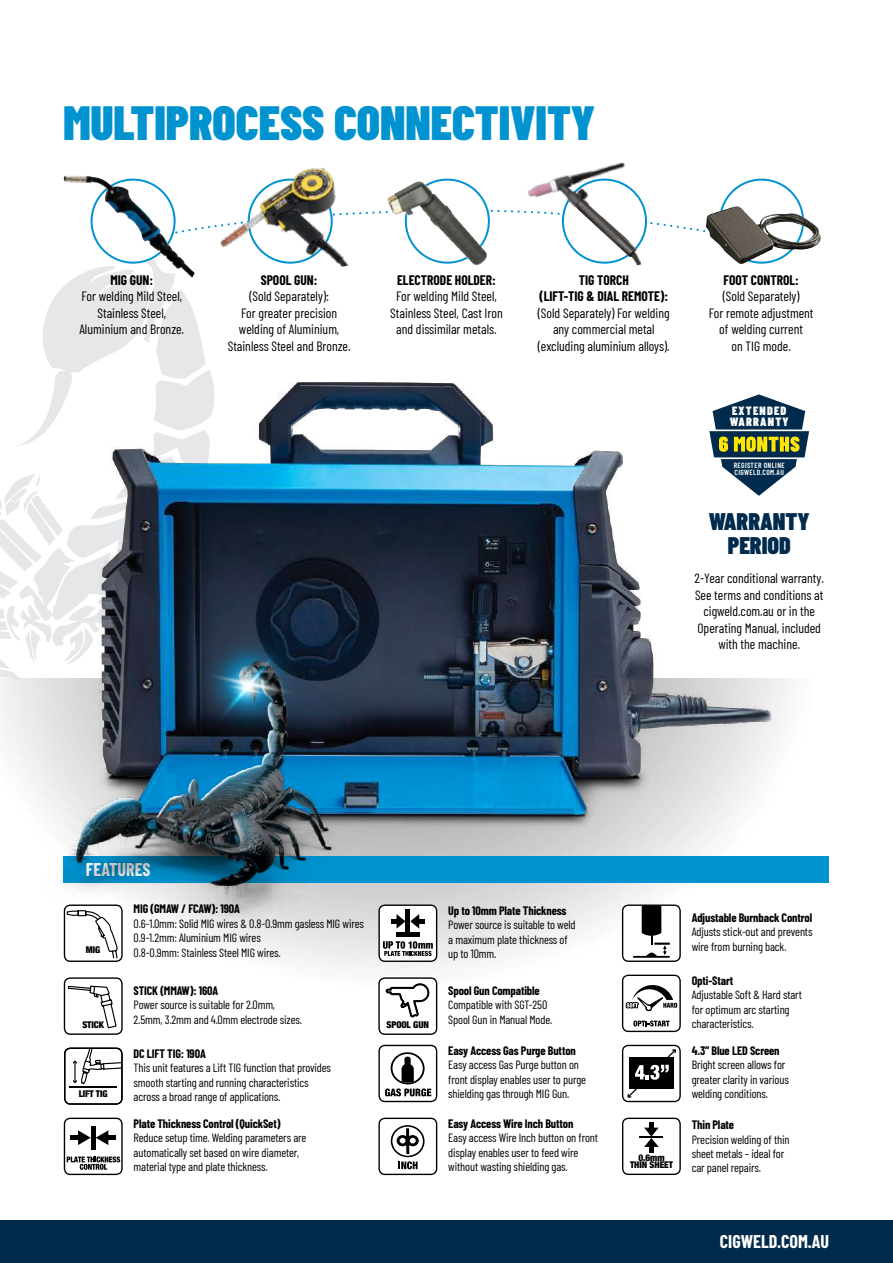
<style>
.page{position:relative;width:893px;height:1263px;background:#fff}
.page>*{position:absolute;margin:0;border:0;box-sizing:border-box;transform-origin:0 0}
.t1{font:900 48px "Barlow Condensed";color:#0093d0}
.t2{font:900 24px/24px "Barlow Condensed";color:#002b4c;text-align:center}
.t3{font:700 18px "Barlow Condensed";color:#fff}
.t4{font:13.5px/16.5px "Barlow Condensed";color:#000;text-align:center}
.t5{font:700 13.5px/16.5px "Barlow Condensed";color:#000;text-align:center}
.t6{font:12px/14.4px "Barlow Condensed";letter-spacing:-.01em;color:#000}
.t7{font:700 12px "Barlow Condensed";letter-spacing:-.01em;color:#000}
.t8{font:900 12px/10.9px "Barlow Condensed";letter-spacing:.1em;color:#fff}
.t9{font:900 condensed 9.3px/7.6px "Helvetica Neue";letter-spacing:-.01em;color:#000;text-align:center}
.t10{font:600 7.5px/7.5px "Barlow Condensed";letter-spacing:.05em;color:#fff}
</style>
<div class="page">
<div style="left:0;top:1220px;width:893px;height:43px;background:#002b4c"></div>
<svg style="left:0;top:440px;width:29px;height:238px"></svg>
<img style="left:29px;top:197px;width:773px;height:774px">
<div style="left:64px;top:856px;width:765px;height:27px;background:#0093d0"></div>
<svg style="left:709px;top:394px;width:100px;height:102px"></svg>
<div style="left:720px;top:180px;width:83px;height:83px;background:#fff;border-radius:50%"></div>
<svg style="left:378px;top:959px;width:59px;height:3px"></svg>
<svg style="left:64px;top:977px;width:59px;height:58px"></svg>
<svg style="left:64px;top:959px;width:59px;height:3px"></svg>
<svg style="left:64px;top:1118px;width:59px;height:57px"></svg>
<div style="left:70px;top:1135px;width:12px;height:5px;background:#000"></div>
<div style="left:104px;top:1135px;width:12px;height:5px;background:#000"></div>
<svg style="left:378px;top:1118px;width:59px;height:57px"></svg>
<svg style="left:378px;top:1045px;width:59px;height:57px"></svg>
<svg style="left:622px;top:904px;width:59px;height:58px"></svg>
<svg style="left:622px;top:975px;width:59px;height:57px"></svg>
<svg style="left:622px;top:1045px;width:59px;height:57px"></svg>
<svg style="left:378px;top:977px;width:59px;height:58px"></svg>
<svg style="left:64px;top:1047px;width:59px;height:58px"></svg>
<svg style="left:622px;top:1118px;width:59px;height:57px"></svg>
<div style="left:649px;top:1144px;width:5px;height:8px;background:#000"></div>
<img style="left:706px;top:206px;width:115px;height:58px">
<img style="left:64px;top:175px;width:131px;height:103px">
<img style="left:14px;top:541px;width:430px;height:418px">
<img style="left:193px;top:629px;width:113px;height:114px">
<img style="left:514px;top:162px;width:137px;height:103px">
<img style="left:198px;top:167px;width:168px;height:126px">
<img style="left:386px;top:181px;width:104px;height:85px">
<h1 class="t1" style="left:63px;top:89px;width:533px">MULTIPROCESS CONNECTIVITY</h1>
<p class="t5" style="left:110px;top:271px;width:44px">MIG GUN:</p>
<p class="t4" style="left:79px;top:287px;width:106px">For welding Mild Steel,<br>Stainless Steel,<br>Aluminium and Bronze.</p>
<p class="t5" style="left:261px;top:271px;width:58px">SPOOL GUN:</p>
<p class="t4" style="left:228px;top:287px;width:124px">(Sold Separately):<br>For greater precision welding of Aluminium,<br>Stainless Steel and Bronze.</p>
<p class="t5" style="left:397px;top:271px;width:100px">ELECTRODE HOLDER:</p>
<p class="t4" style="left:390px;top:287px;width:114px">For welding Mild Steel,<br>Stainless Steel, Cast Iron and dissimilar metals.</p>
<p class="t5" style="left:540px;top:271px;width:130px">TIG TORCH<br>(LIFT-TIG &amp; DIAL REMOTE):</p>
<p class="t4" style="left:538px;top:304px;width:133px">(Sold Separately) For welding any commercial metal (excluding aluminium alloys).</p>
<p class="t5" style="left:723px;top:271px;width:77px">FOOT CONTROL:</p>
<p class="t4" style="left:709px;top:287px;width:106px">(Sold Separately)<br>For remote adjustment of welding current<br>on TIG mode.</p>
<p class="t8" style="left:730px;top:405px;width:60px">EXTENDED<br>WARRANTY</p>
<p class="t10" style="left:734px;top:461px;width:53px">REGISTER ONLINE<br>CIGWELD.COM.AU</p>
<h2 class="t2" style="left:709px;top:508px;width:102px">WARRANTY<br>PERIOD</h2>
<p class="t4" style="left:695px;top:569px;width:131px">2-Year conditional warranty.<br>See terms and conditions at cigweld.com.au or in the<br>Operating Manual, included with the machine.</p>
<h3 class="t3" style="left:86px;top:856px;width:66px">FEATURES</h3>
<p class="t9" style="left:86px;top:945px;width:16px">MIG</p>
<p class="t9" style="left:82px;top:1020px;width:23px">STICK</p>
<p class="t9" style="left:79px;top:1089px;width:30px">LIFT TIG</p>
<p class="t7" style="left:134px;top:900px;width:108px">MIG (GMAW / FCAW): 190A</p>
<p class="t6" style="left:134px;top:915px;width:232px">0.6-1.0mm: Solid MIG wires &amp; 0.8-0.9mm gasless MIG wires<br>0.9-1.2mm: Aluminium MIG wires<br>0.8-0.9mm: Stainless Steel MIG wires.</p>
<p class="t7" style="left:134px;top:982px;width:86px">STICK (MMAW): 160A</p>
<p class="t6" style="left:134px;top:997px;width:170px">Power source is suitable for 2.0mm,<br>2.5mm, 3.2mm and 4.0mm electrode sizes.</p>
<p class="t7" style="left:134px;top:1045px;width:74px">DC LIFT TIG: 190A</p>
<p class="t6" style="left:134px;top:1060px;width:199px">This unit features a Lift TIG function that provides smooth starting and running characteristics across a broad range of applications.</p>
<p class="t7" style="left:134px;top:1115px;width:148px">Plate Thickness Control (QuickSet)</p>
<p class="t6" style="left:134px;top:1130px;width:174px">Reduce setup time. Welding parameters are automatically set based on wire diameter, material type and plate thickness.</p>
<p class="t9" style="left:387px;top:1020px;width:44px">SPOOL GUN</p>
<p class="t7" style="left:448px;top:902px;width:120px">Up to 10mm Plate Thickness</p>
<p class="t6" style="left:448px;top:917px;width:129px">Power source is suitable to weld a maximum plate thickness of up to 10mm.</p>
<p class="t7" style="left:448px;top:982px;width:93px">Spool Gun Compatible</p>
<p class="t6" style="left:448px;top:997px;width:106px">Compatible with SGT-250<br>Spool Gun in Manual Mode.</p>
<p class="t7" style="left:448px;top:1042px;width:129px">Easy Access Gas Purge Button</p>
<p class="t6" style="left:448px;top:1057px;width:139px">Easy access Gas Purge button on front display enables user to purge shielding gas through MIG Gun.</p>
<p class="t7" style="left:448px;top:1115px;width:127px">Easy Access Wire Inch Button</p>
<p class="t6" style="left:448px;top:1130px;width:151px">Easy access Wire Inch button on front display enables user to feed wire without wasting shielding gas.</p>
<p class="t9" style="left:630px;top:1153px;width:44px">0.6mm<br>THIN SHEET</p>
<p class="t7" style="left:692px;top:909px;width:122px">Adjustable Burnback Control</p>
<p class="t6" style="left:692px;top:924px;width:122px">Adjusts stick-out and prevents wire from burning back.</p>
<p class="t7" style="left:692px;top:972px;width:43px">Opti-Start</p>
<p class="t6" style="left:692px;top:987px;width:112px">Adjustable Soft &amp; Hard start for optimum arc starting characteristics.</p>
<p class="t7" style="left:692px;top:1042px;width:89px">4.3” Blue LED Screen</p>
<p class="t6" style="left:692px;top:1057px;width:99px">Bright screen allows for greater clarity in various welding conditions.</p>
<p class="t7" style="left:692px;top:1116px;width:44px">Thin Plate</p>
<p class="t6" style="left:692px;top:1131px;width:99px">Precision welding of thin sheet metals – ideal for car panel repairs.</p>
<h3 class="t3" style="left:720px;top:1229px;width:111px">CIGWELD.COM.AU</h3>
</div>
